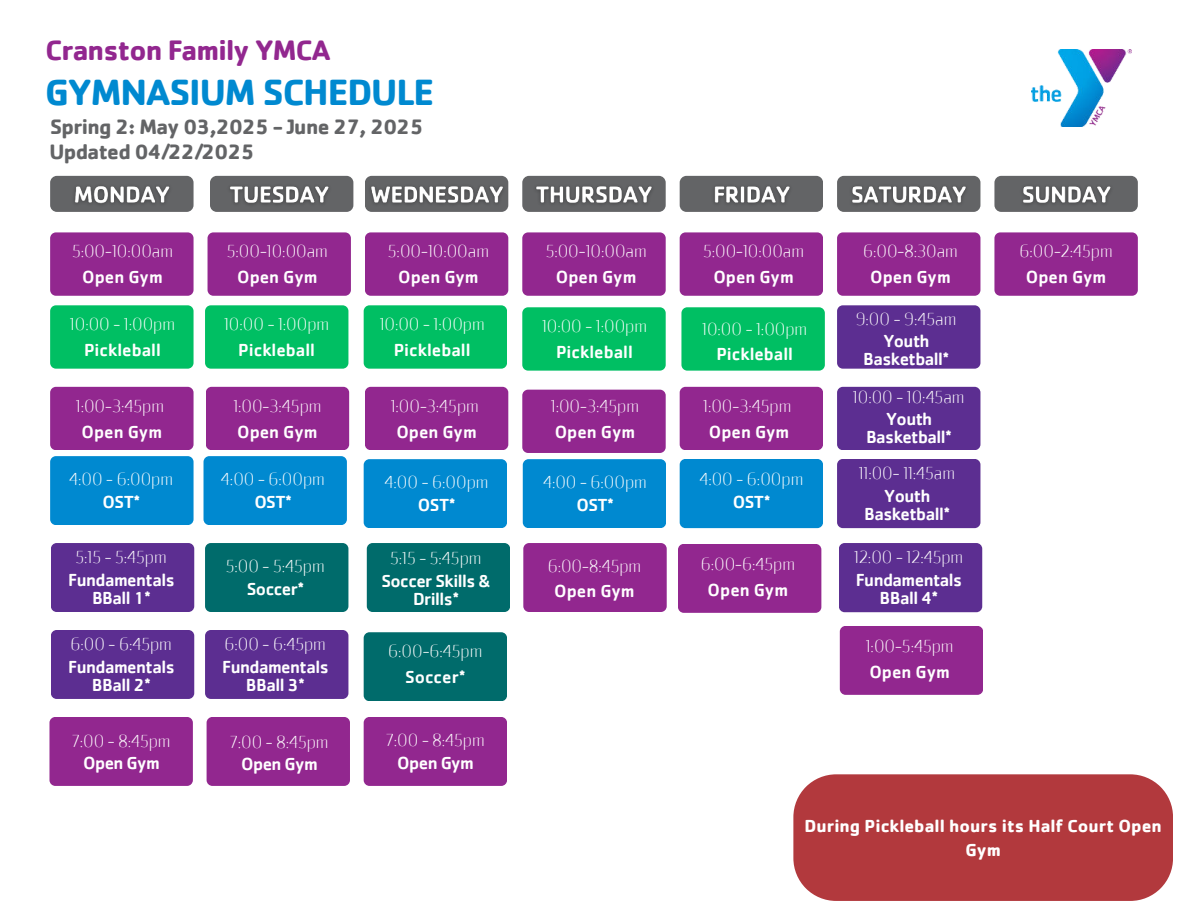
<style>
.page{position:relative;width:1188px;height:918px;background:#fff}
.page>*{position:absolute;margin:0;border:0;box-sizing:border-box;transform-origin:0 0}
.t1{font:700 37.65px "Cachet";letter-spacing:-.03em;color:#0089d0}
.t2{font:700 29.1px "Cachet";letter-spacing:-.03em;color:#92278f}
.t3{font:700 21.6px "Cachet";letter-spacing:-.03em;color:#636466}
.t4{font:200 18px "Cachet Pro";color:#fff}
.t5{font:500 18px/18px "Cachet";letter-spacing:-.03em;color:#fff;text-align:center}
.t6{font:500 18px "Cachet";color:#fff}
.t7{font:700 18px/24.8px "Cachet";color:#fff;text-align:center}
</style>
<div class="page">
<div style="left:50px;top:176px;width:144px;height:36px;background:#636466;border-radius:7px"></div>
<div style="left:210px;top:176px;width:143px;height:36px;background:#636466;border-radius:7px"></div>
<div style="left:365px;top:176px;width:143px;height:36px;background:#636466;border-radius:7px"></div>
<div style="left:522px;top:176px;width:144px;height:36px;background:#636466;border-radius:7px"></div>
<div style="left:680px;top:176px;width:143px;height:36px;background:#636466;border-radius:7px"></div>
<div style="left:837px;top:176px;width:143px;height:36px;background:#636466;border-radius:7px"></div>
<div style="left:994px;top:176px;width:144px;height:36px;background:#636466;border-radius:7px"></div>
<div style="left:50px;top:305px;width:144px;height:64px;background:#00bf63;border-radius:6px"></div>
<div style="left:837px;top:232px;width:143px;height:64px;background:#92278f;border-radius:6px"></div>
<div style="left:994px;top:232px;width:144px;height:64px;background:#92278f;border-radius:6px"></div>
<div style="left:50px;top:387px;width:144px;height:63px;background:#92278f;border-radius:6px"></div>
<div style="left:365px;top:387px;width:143px;height:63px;background:#92278f;border-radius:6px"></div>
<div style="left:680px;top:387px;width:143px;height:63px;background:#92278f;border-radius:6px"></div>
<div style="left:837px;top:305px;width:143px;height:64px;background:#5c2e91;border-radius:6px"></div>
<div style="left:680px;top:459px;width:143px;height:69px;background:#0089d0;border-radius:6px"></div>
<div style="left:837px;top:387px;width:143px;height:63px;background:#5c2e91;border-radius:6px"></div>
<div style="left:51px;top:543px;width:143px;height:69px;background:#5c2e91;border-radius:6px"></div>
<div style="left:367px;top:543px;width:143px;height:69px;background:#006b6b;border-radius:6px"></div>
<div style="left:208px;top:232px;width:143px;height:64px;background:#92278f;border-radius:6px"></div>
<div style="left:365px;top:232px;width:143px;height:64px;background:#92278f;border-radius:6px"></div>
<div style="left:680px;top:232px;width:143px;height:64px;background:#92278f;border-radius:6px"></div>
<div style="left:522px;top:232px;width:144px;height:64px;background:#92278f;border-radius:6px"></div>
<div style="left:50px;top:232px;width:144px;height:64px;background:#92278f;border-radius:6px"></div>
<img style="left:1031px;top:50px;width:100px;height:76px">
<div style="left:205px;top:305px;width:143px;height:64px;background:#00bf63;border-radius:6px"></div>
<div style="left:206px;top:387px;width:143px;height:63px;background:#92278f;border-radius:6px"></div>
<div style="left:522px;top:307px;width:144px;height:64px;background:#00bf63;border-radius:6px"></div>
<div style="left:523px;top:543px;width:144px;height:69px;background:#92278f;border-radius:6px"></div>
<div style="left:678px;top:544px;width:143px;height:69px;background:#92278f;border-radius:6px"></div>
<div style="left:205px;top:543px;width:143px;height:69px;background:#006b6b;border-radius:6px"></div>
<div style="left:522px;top:390px;width:144px;height:63px;background:#92278f;border-radius:6px"></div>
<div style="left:50px;top:456px;width:143px;height:69px;background:#0089d0;border-radius:6px"></div>
<div style="left:364px;top:305px;width:143px;height:64px;background:#00bf63;border-radius:6px"></div>
<div style="left:681px;top:307px;width:144px;height:64px;background:#00bf63;border-radius:6px"></div>
<div style="left:204px;top:456px;width:143px;height:69px;background:#0089d0;border-radius:6px"></div>
<div style="left:364px;top:459px;width:143px;height:69px;background:#0089d0;border-radius:6px"></div>
<div style="left:523px;top:459px;width:143px;height:69px;background:#0089d0;border-radius:6px"></div>
<div style="left:839px;top:543px;width:143px;height:69px;background:#5c2e91;border-radius:6px"></div>
<div style="left:51px;top:630px;width:143px;height:69px;background:#5c2e91;border-radius:6px"></div>
<div style="left:49px;top:717px;width:144px;height:69px;background:#92278f;border-radius:6px"></div>
<div style="left:205px;top:630px;width:143px;height:69px;background:#5c2e91;border-radius:6px"></div>
<div style="left:207px;top:717px;width:143px;height:69px;background:#92278f;border-radius:6px"></div>
<div style="left:364px;top:717px;width:143px;height:69px;background:#92278f;border-radius:6px"></div>
<div style="left:364px;top:632px;width:143px;height:69px;background:#006b6b;border-radius:6px"></div>
<div style="left:840px;top:626px;width:143px;height:69px;background:#92278f;border-radius:6px"></div>
<div style="left:837px;top:459px;width:143px;height:69px;background:#5c2e91;border-radius:6px"></div>
<div style="left:793px;top:774px;width:380px;height:127px;background:#b2393d"></div>
<img style="left:74px;top:185px;width:96px;height:20px">
<img style="left:230px;top:186px;width:99px;height:19px">
<img style="left:365px;top:179px;width:144px;height:32px">
<img style="left:535px;top:186px;width:117px;height:19px">
<img style="left:714px;top:186px;width:76px;height:18px">
<img style="left:852px;top:186px;width:115px;height:19px">
<img style="left:1022px;top:186px;width:89px;height:19px">
<h2 class="t2" style="left:46px;top:31px;width:286px">Cranston Family YMCA</h2>
<h1 class="t1" style="left:45px;top:68px;width:391px">GYMNASIUM SCHEDULE</h1>
<p class="t3" style="left:50px;top:113px;width:375px">Spring 2: May 03,2025 - June 27, 2025</p>
<p class="t3" style="left:49px;top:138px;width:206px">Updated 04/22/2025</p>
<p class="t4" style="left:72px;top:241px;width:103px">5:00-10:00am</p>
<p class="t5" style="left:82px;top:267px;width:82px">Open Gym</p>
<p class="t4" style="left:70px;top:314px;width:107px">10:00 - 1:00pm</p>
<p class="t6" style="left:84px;top:339px;width:78px">Pickleball</p>
<p class="t4" style="left:227px;top:241px;width:103px">5:00-10:00am</p>
<p class="t5" style="left:237px;top:267px;width:82px">Open Gym</p>
<p class="t4" style="left:224px;top:314px;width:107px">10:00 - 1:00pm</p>
<p class="t6" style="left:238px;top:339px;width:78px">Pickleball</p>
<p class="t4" style="left:388px;top:241px;width:103px">5:00-10:00am</p>
<p class="t5" style="left:398px;top:267px;width:82px">Open Gym</p>
<p class="t4" style="left:380px;top:314px;width:107px">10:00 - 1:00pm</p>
<p class="t6" style="left:394px;top:339px;width:78px">Pickleball</p>
<p class="t4" style="left:76px;top:396px;width:90px">1:00-3:45pm</p>
<p class="t5" style="left:82px;top:422px;width:82px">Open Gym</p>
<p class="t4" style="left:233px;top:396px;width:90px">1:00-3:45pm</p>
<p class="t5" style="left:237px;top:422px;width:82px">Open Gym</p>
<p class="t4" style="left:391px;top:396px;width:90px">1:00-3:45pm</p>
<p class="t5" style="left:396px;top:422px;width:82px">Open Gym</p>
<p class="t4" style="left:69px;top:469px;width:105px">4:00 - 6:00pm</p>
<p class="t5" style="left:103px;top:492px;width:39px">OST*</p>
<p class="t4" style="left:221px;top:469px;width:105px">4:00 - 6:00pm</p>
<p class="t5" style="left:254px;top:492px;width:39px">OST*</p>
<p class="t4" style="left:385px;top:472px;width:105px">4:00 - 6:00pm</p>
<p class="t5" style="left:418px;top:495px;width:39px">OST*</p>
<p class="t4" style="left:76px;top:547px;width:93px">5:15 - 5:45pm</p>
<p class="t5" style="left:68px;top:570px;width:108px">Fundamentals<br>BBall 1*</p>
<p class="t4" style="left:70px;top:634px;width:103px">6:00 - 6:45pm</p>
<p class="t5" style="left:68px;top:657px;width:108px">Fundamentals<br>BBall 2*</p>
<p class="t4" style="left:226px;top:556px;width:100px">5:00 - 5:45pm</p>
<p class="t5" style="left:247px;top:579px;width:59px">Soccer*</p>
<p class="t4" style="left:224px;top:634px;width:103px">6:00 - 6:45pm</p>
<p class="t5" style="left:222px;top:657px;width:108px">Fundamentals<br>BBall 3*</p>
<p class="t4" style="left:390px;top:548px;width:93px">5:15 - 5:45pm</p>
<p class="t5" style="left:381px;top:571px;width:111px">Soccer Skills &amp;<br>Drills*</p>
<p class="t4" style="left:388px;top:641px;width:96px">6:00-6:45pm</p>
<p class="t5" style="left:405px;top:668px;width:62px">Soccer*</p>
<p class="t4" style="left:72px;top:731px;width:100px">7:00 - 8:45pm</p>
<p class="t5" style="left:83px;top:754px;width:78px">Open Gym</p>
<p class="t4" style="left:230px;top:732px;width:100px">7:00 - 8:45pm</p>
<p class="t5" style="left:241px;top:755px;width:78px">Open Gym</p>
<p class="t4" style="left:386px;top:730px;width:100px">7:00 - 8:45pm</p>
<p class="t5" style="left:397px;top:753px;width:78px">Open Gym</p>
<p class="t4" style="left:546px;top:241px;width:103px">5:00-10:00am</p>
<p class="t5" style="left:556px;top:267px;width:82px">Open Gym</p>
<p class="t4" style="left:542px;top:316px;width:107px">10:00 - 1:00pm</p>
<p class="t6" style="left:556px;top:341px;width:78px">Pickleball</p>
<p class="t4" style="left:551px;top:396px;width:90px">1:00-3:45pm</p>
<p class="t5" style="left:555px;top:422px;width:82px">Open Gym</p>
<p class="t4" style="left:543px;top:472px;width:105px">4:00 - 6:00pm</p>
<p class="t5" style="left:576px;top:495px;width:39px">OST*</p>
<p class="t4" style="left:548px;top:555px;width:95px">6:00-8:45pm</p>
<p class="t5" style="left:554px;top:582px;width:82px">Open Gym</p>
<p class="t4" style="left:703px;top:241px;width:103px">5:00-10:00am</p>
<p class="t5" style="left:713px;top:267px;width:82px">Open Gym</p>
<p class="t4" style="left:702px;top:318px;width:107px">10:00 - 1:00pm</p>
<p class="t6" style="left:716px;top:343px;width:78px">Pickleball</p>
<p class="t4" style="left:703px;top:396px;width:90px">1:00-3:45pm</p>
<p class="t5" style="left:709px;top:422px;width:82px">Open Gym</p>
<p class="t4" style="left:699px;top:469px;width:105px">4:00 - 6:00pm</p>
<p class="t5" style="left:733px;top:492px;width:39px">OST*</p>
<p class="t4" style="left:701px;top:554px;width:96px">6:00-6:45pm</p>
<p class="t5" style="left:708px;top:580px;width:82px">Open Gym</p>
<p class="t4" style="left:863px;top:241px;width:96px">6:00-8:30am</p>
<p class="t5" style="left:870px;top:268px;width:82px">Open Gym</p>
<p class="t4" style="left:856px;top:309px;width:102px">9:00 - 9:45am</p>
<p class="t5" style="left:863px;top:332px;width:87px">Youth<br>Basketball*</p>
<p class="t4" style="left:853px;top:387px;width:113px">10:00 - 10:45am</p>
<p class="t5" style="left:866px;top:410px;width:87px">Youth<br>Basketball*</p>
<p class="t4" style="left:859px;top:463px;width:98px">11:00- 11:45am</p>
<p class="t5" style="left:864px;top:486px;width:87px">Youth<br>Basketball*</p>
<p class="t4" style="left:854px;top:547px;width:111px">12:00 - 12:45pm</p>
<p class="t5" style="left:856px;top:570px;width:108px">Fundamentals<br>BBall 4*</p>
<p class="t4" style="left:866px;top:636px;width:89px">1:00-5:45pm</p>
<p class="t5" style="left:869px;top:662px;width:82px">Open Gym</p>
<p class="t4" style="left:1020px;top:241px;width:95px">6:00-2:45pm</p>
<p class="t5" style="left:1026px;top:268px;width:82px">Open Gym</p>
<p class="t7" style="left:805px;top:813px;width:359px">During Pickleball hours its Half Court Open<br>Gym</p>
</div>
